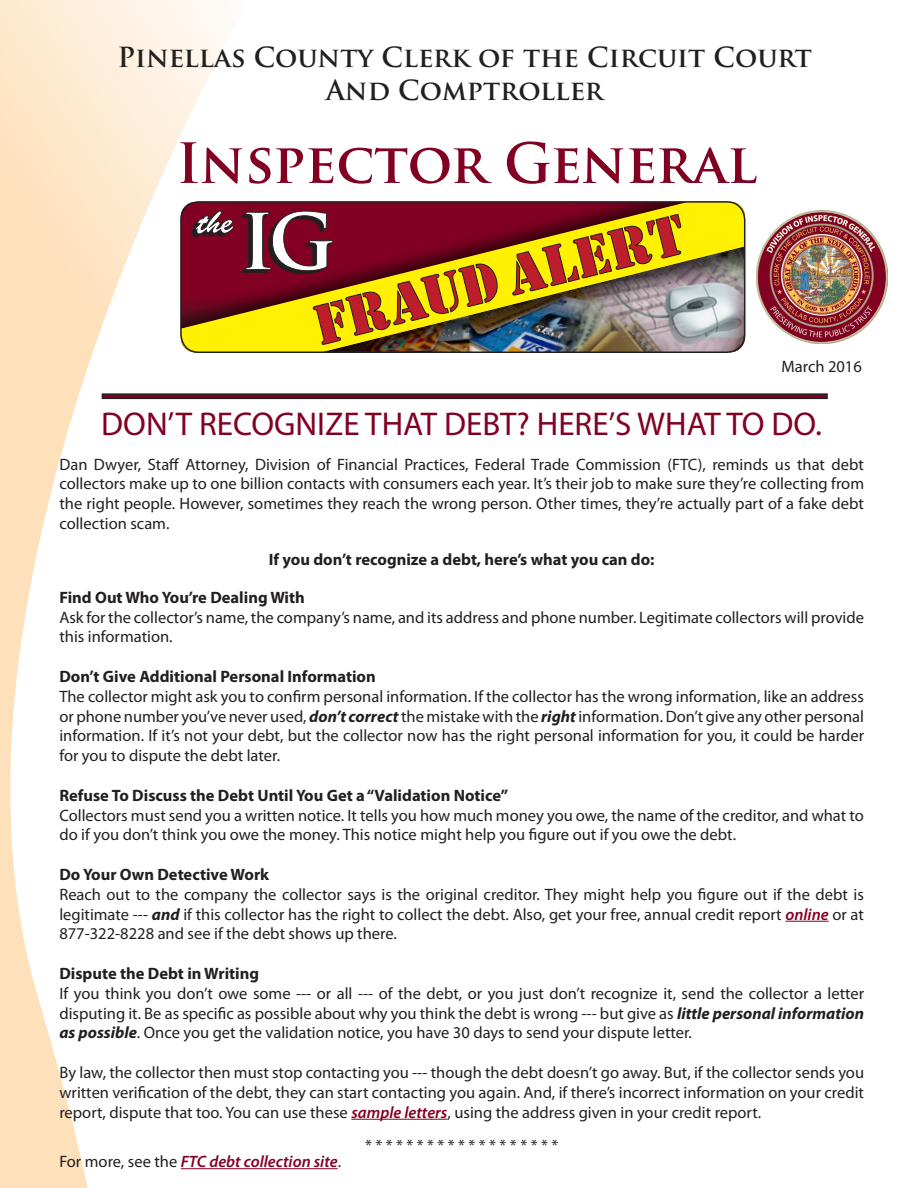
<style>
.page{position:relative;width:918px;height:1188px;background:#fff}
.page>*{position:absolute;margin:0;border:0;box-sizing:border-box;transform-origin:0 0}
.t1{font:700 54px "Trajan Pro";letter-spacing:-.01em;color:#820123}
.t2{font:33px "Myriad Pro";color:#820123}
.t3{font:700 27px/32.4px "Trajan Pro";color:#231f20;text-align:center}
.t4{font:16.5px/19.8px "Myriad Pro";color:#231f20;text-align:justify}
.t5{font:700 16.5px "Myriad Pro";color:#231f20}
.t6{font:italic 600 16.5px "Myriad Pro";color:#820123}
.s1{font-weight:700;font-style:italic}
.s2{font-weight:600;font-style:italic;color:#820123}
.s3{font-weight:400;font-style:normal;color:#231f20}
</style>
<div class="page">
<svg style="left:0;top:0;width:250px;height:1188px"></svg>
<div style="left:102px;top:393px;width:726px;height:6px;border:2px solid #231f20"></div>
<hr style="left:785px;top:921px;width:44px;height:1px;background:#820123">
<hr style="left:351px;top:1119px;width:97px;height:1px;background:#820123">
<hr style="left:181px;top:1168px;width:157px;height:1px;background:#820123">
<svg style="left:181px;top:202px;width:563px;height:9px;background:#8e2420"></svg>
<img style="left:181px;top:211px;width:564px;height:141px">
<img style="left:756px;top:211px;width:131px;height:132px">
<div style="left:180px;top:201px;width:565px;height:152px;border:2px solid #231f20;border-radius:18px"></div>
<h3 class="t3" style="left:118px;top:42px;width:696px">Pinellas County Clerk of the Circuit Court<br>And Comptroller</h3>
<h1 class="t1" style="left:176px;top:130px;width:582px">Inspector General</h1>
<p class="t4" style="left:781px;top:357px;width:82px">March 2016</p>
<h2 class="t2" style="left:101px;top:404px;width:722px">DON’T RECOGNIZE THAT DEBT? HERE’S WHAT TO DO.</h2>
<p class="t4" style="left:59px;top:454px;width:806px">Dan Dwyer, Staff Attorney, Division of Financial Practices, Federal Trade Commission (FTC), reminds us that debt collectors make up to one billion contacts with consumers each year. It’s their job to make sure they’re collecting from the right people. However, sometimes they reach the wrong person. Other times, they’re actually part of a fake debt collection scam.</p>
<p class="t5" style="left:269px;top:549px;width:387px">If you don’t recognize a debt, here’s what you can do:</p>
<p class="t5" style="left:59px;top:586px;width:247px">Find Out Who You’re Dealing With</p>
<p class="t4" style="left:59px;top:607px;width:806px">Ask for the collector’s name, the company’s name, and its address and phone number. Legitimate collectors will provide this information.</p>
<p class="t5" style="left:59px;top:666px;width:318px">Don’t Give Additional Personal Information</p>
<p class="t4" style="left:59px;top:686px;width:806px">The collector might ask you to confirm personal information. If the collector has the wrong information, like an address or phone number you’ve never used, <span class="s1">don’t correct</span> the mistake with the <span class="s1">right</span> information. Don’t give any other personal information. If it’s not your debt, but the collector now has the right personal information for you, it could be harder for you to dispute the debt later.</p>
<p class="t5" style="left:59px;top:784px;width:450px">Refuse To Discuss the Debt Until You Get a “Validation Notice”</p>
<p class="t4" style="left:59px;top:805px;width:806px">Collectors must send you a written notice. It tells you how much money you owe, the name of the creditor, and what to do if you don’t think you owe the money. This notice might help you figure out if you owe the debt.</p>
<p class="t5" style="left:59px;top:864px;width:211px">Do Your Own Detective Work</p>
<p class="t4" style="left:59px;top:884px;width:806px">Reach out to the company the collector says is the original creditor. They might help you figure out if the debt is legitimate --- <span class="s1">and</span> if this collector has the right to collect the debt. Also, get your free, annual credit report <span class="s2">online</span> or at 877-322-8228 and see if the debt shows up there.</p>
<p class="t5" style="left:59px;top:963px;width:201px">Dispute the Debt in Writing</p>
<p class="t4" style="left:59px;top:983px;width:806px">If you think you don’t owe some --- or all --- of the debt, or you just don’t recognize it, send the collector a letter disputing it. Be as specific as possible about why you think the debt is wrong --- but give as <span class="s1">little personal information as possible</span>. Once you get the validation notice, you have 30 days to send your dispute letter.</p>
<p class="t4" style="left:59px;top:1062px;width:806px">By law, the collector then must stop contacting you --- though the debt doesn’t go away. But, if the collector sends you written verification of the debt, they can start contacting you again. And, if there’s incorrect information on your credit report, dispute that too. You can use these <span class="s2">sample letters</span>, using the address given in your credit report.</p>
<p class="t4" style="left:365px;top:1135px;width:195px">* * * * * * * * * * * * * * * * * * *</p>
<p class="t6" style="left:59px;top:1151px;width:283px"><span class="s3">For more, see the</span> FTC debt collection site<span class="s3">.</span></p>
</div>
